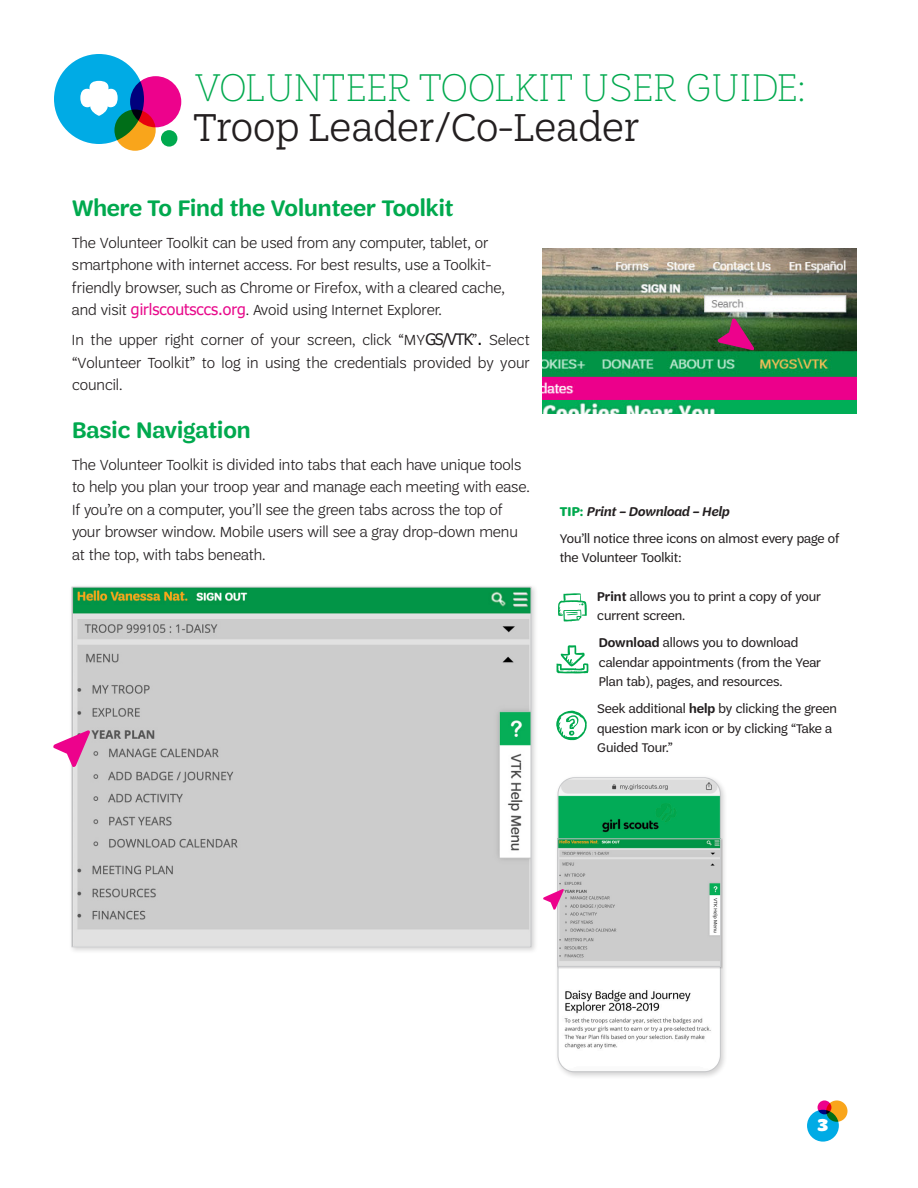
<style>
.page{position:relative;width:918px;height:1188px;background:#fff}
.page>*{position:absolute;margin:0;border:0;box-sizing:border-box;transform-origin:0 0}
.t1{font:100 42px "Trefoil Slab";letter-spacing:.01em;color:#00a94e}
.t2{font:300 42px "Trefoil Slab";color:#231f20}
.BODY_COPY{font:600 24px "Trefoil Sans";color:#00a94e}
.t3{font:900 18px "Trefoil Slab";color:#fff}
.BODY_COPY-2{font:300 15.75px/22.5px "Trefoil Sans";color:#231f20}
.Tip_copy_in_sidebars{font:13.5px/19.5px "Trefoil Sans";color:#231f20}
.Tip_copy_in_sidebars-2{font:italic 600 13.5px "Trefoil Sans";color:#231f20}
.s1{font-family:"Tahoma";font-weight:400;color:#e80a8b}
.s2{font-family:"Tahoma";font-weight:400}
.s3{font-family:"Tahoma";font-weight:400;color:#000}
.s4{font-weight:700;font-style:normal;color:#00a94e}
.s5{font-weight:600}
</style>
<div class="page">
<div style="left:161px;top:130px;width:16px;height:17px;background:#00a94e;border-radius:50%"></div>
<div style="left:54px;top:54px;width:90px;height:90px;background:#00abe5;border-radius:50%"></div>
<svg style="left:80px;top:81px;width:38px;height:35px"></svg>
<svg style="left:114px;top:110px;width:42px;height:41px"></svg>
<svg style="left:130px;top:76px;width:51px;height:51px;fill:#ed028c"></svg>
<div style="left:807px;top:1110px;width:32px;height:32px;background:#00abe5;border-radius:50%"></div>
<svg style="left:818px;top:1100px;width:13px;height:14px"></svg>
<svg style="left:826px;top:1100px;width:22px;height:22px"></svg>
<div style="left:69px;top:584px;width:470px;height:370px;background:#231f20;opacity:.2"></div>
<img style="left:74px;top:589px;width:455px;height:356px">
<svg style="left:53px;top:730px;width:37px;height:38px"></svg>
<svg style="left:556px;top:645px;width:32px;height:29px"></svg>
<svg style="left:558px;top:593px;width:29px;height:29px"></svg>
<svg style="left:556px;top:711px;width:31px;height:29px"></svg>
<div style="left:555px;top:774px;width:173px;height:306px;background:#231f20;opacity:.2"></div>
<img style="left:558px;top:778px;width:162px;height:294px">
<div style="left:558px;top:777px;width:163px;height:295px;border:1px solid #c7c8ca;border-radius:16px"></div>
<div style="left:557px;top:838px;width:166px;height:131px;background:#231f20;opacity:.2"></div>
<img style="left:560px;top:841px;width:159px;height:124px">
<div style="left:558px;top:839px;width:163px;height:128px;border:1px solid #c7c8ca"></div>
<svg style="left:543px;top:889px;width:21px;height:21px"></svg>
<img style="left:543px;top:248px;width:313px;height:165px">
<svg style="left:714px;top:315px;width:41px;height:41px"></svg>
<h1 class="t1" style="left:194px;top:65px;width:613px">VOLUNTEER TOOLKIT USER GUIDE:</h1>
<h1 class="t2" style="left:194px;top:104px;width:447px">Troop Leader/Co-Leader</h1>
<p class="BODY_COPY" style="left:72px;top:195px;width:383px">Where To Find the Volunteer Toolkit</p>
<p class="BODY_COPY-2" style="left:72px;top:231px;width:434px">The Volunteer Toolkit can be used from any computer, tablet, or smartphone with internet access. For best results, use a Toolkit&shy;friendly browser, such as Chrome or Firefox, with a cleared cache, and visit <span class="s1">girlscoutsccs.org</span>. Avoid using Internet Explorer.</p>
<p class="BODY_COPY-2" style="left:72px;top:329px;width:459px;text-align:justify">In the upper right corner of your screen, click “MY<span class="s2">GS/VTK</span>”<span class="s3">.</span> Select “Volunteer Toolkit” to log in using the credentials provided by your council.</p>
<p class="BODY_COPY" style="left:72px;top:417px;width:180px">Basic Navigation</p>
<p class="BODY_COPY-2" style="left:72px;top:453px;width:459px">The Volunteer Toolkit is divided into tabs that each have unique tools to help you plan your troop year and manage each meeting with ease.<br>If you’re on a computer, you’ll see the green tabs across the top of your browser window. Mobile users will see a gray drop-down menu at the top, with tabs beneath.</p>
<p class="Tip_copy_in_sidebars-2" style="left:560px;top:504px;width:171px"><span class="s4">TIP:</span> Print – Download – Help</p>
<p class="Tip_copy_in_sidebars" style="left:560px;top:529px;width:281px">You’ll notice three icons on almost every page of the Volunteer Toolkit:</p>
<p class="Tip_copy_in_sidebars" style="left:597px;top:587px;width:225px"><span class="s5">Print</span> allows you to print a copy of your current screen.</p>
<p class="Tip_copy_in_sidebars" style="left:599px;top:633px;width:224px"><span class="s5">Download</span> allows you to download calendar appointments (from the Year<br>Plan tab), pages, and resources.</p>
<p class="Tip_copy_in_sidebars" style="left:597px;top:699px;width:241px">Seek additional <span class="s5">help</span> by clicking the green question mark icon or by clicking “Take a<br>Guided Tour.”</p>
<p class="t3" style="left:818px;top:1115px;width:12px">3</p>
</div>
